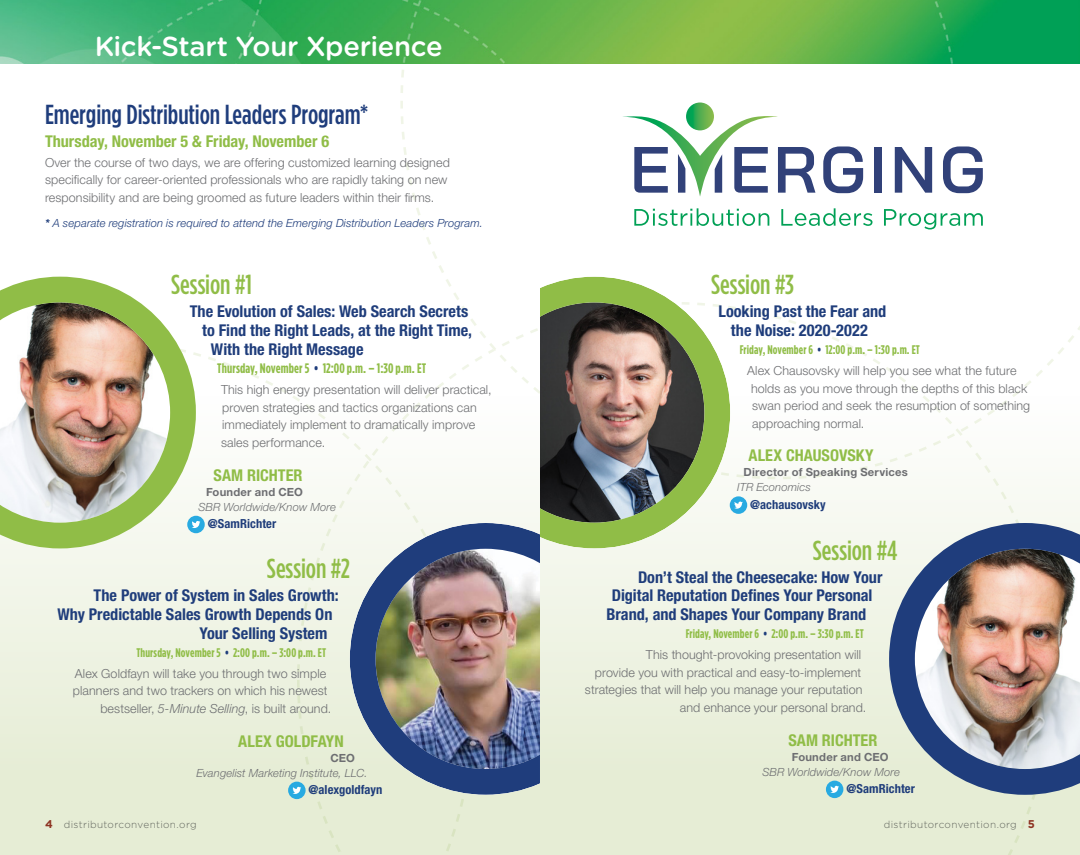
<style>
.page{position:relative;width:1080px;height:855px;background:#fff}
.page>*{position:absolute;margin:0;border:0;box-sizing:border-box;transform-origin:0 0}
.t1{font:500 27.5px "Gotham Condensed";color:#90bd47}
.t2{font:500 27.5px "Gotham Condensed";letter-spacing:-.005em;color:#1f3d7c}
.t3{font:500 27.5px "Gotham Rounded";letter-spacing:-.015em;color:#fff}
.t4{font:700 condensed 16.25px/18.8px "Helvetica Neue LT Std";color:#1f3d7b;text-align:center}
.t5{font:700 condensed 16.25px "Helvetica Neue LT Std";color:#90bd47}
.t6{font:700 13.75px "Gotham Condensed";letter-spacing:.005em;color:#90bd47}
.t7{font:300 12.5px/17.5px "Helvetica Neue LT Std";letter-spacing:.005em;color:#6d6e71}
.t8{font:700 12.5px "Gotham Condensed";letter-spacing:.01em;color:#90bd47}
.t9{font:700 condensed 12.5px "Helvetica Neue LT Std";letter-spacing:.005em;color:#1f3d7b}
.t10{font:italic 300 11.25px "Helvetica Neue LT Std";letter-spacing:.005em;color:#6d6e71}
.t11{font:italic 300 11.25px "Helvetica Neue LT Std";letter-spacing:.01em;color:#1f3d7b}
.t12{font:700 11.25px "Helvetica Neue LT Std";letter-spacing:.02em;color:#6d6e71}
.t13{font:300 10px "Gotham";letter-spacing:.03em;color:#6d6e71}
.s1{font-weight:700}
.s2{color:#1f3d7c}
.s3{font-style:italic}
.s4{font-weight:700;font-size:11.25px;color:#9d3729}
</style>
<div class="page">
<svg style="left:196px;top:353px;width:5px;height:4px"></svg>
<svg style="left:208px;top:357px;width:8px;height:4px"></svg>
<svg style="left:265px;top:380px;width:8px;height:6px"></svg>
<svg style="left:251px;top:373px;width:8px;height:6px"></svg>
<svg style="left:237px;top:367px;width:8px;height:5px"></svg>
<svg style="left:223px;top:362px;width:8px;height:5px"></svg>
<svg style="left:412px;top:193px;width:4px;height:8px"></svg>
<svg style="left:416px;top:208px;width:5px;height:8px"></svg>
<svg style="left:408px;top:178px;width:4px;height:8px"></svg>
<svg style="left:402px;top:132px;width:3px;height:8px"></svg>
<svg style="left:403px;top:147px;width:4px;height:8px"></svg>
<svg style="left:406px;top:162px;width:3px;height:8px"></svg>
<svg style="left:426px;top:237px;width:5px;height:8px"></svg>
<svg style="left:432px;top:251px;width:5px;height:8px"></svg>
<svg style="left:446px;top:279px;width:13px;height:21px"></svg>
<svg style="left:439px;top:265px;width:5px;height:8px"></svg>
<svg style="left:1012px;top:326px;width:68px;height:70px"></svg>
<svg style="left:401px;top:70px;width:3px;height:8px"></svg>
<svg style="left:401px;top:116px;width:3px;height:8px"></svg>
<svg style="left:400px;top:101px;width:3px;height:8px"></svg>
<svg style="left:400px;top:85px;width:3px;height:8px"></svg>
<svg style="left:421px;top:222px;width:4px;height:8px"></svg>
<svg style="left:462px;top:306px;width:78px;height:88px"></svg>
<div style="left:0;top:396px;width:540px;height:459px;background:linear-gradient(to bottom,#fdfefd,#e2eacf)"></div>
<div style="left:540px;top:396px;width:540px;height:459px;background:linear-gradient(to bottom,#fdfefd,#e2eacf)"></div>
<svg style="left:196px;top:516px;width:9px;height:17px"></svg>
<svg style="left:730px;top:496px;width:17px;height:18px"></svg>
<svg style="left:288px;top:782px;width:18px;height:17px"></svg>
<img style="left:0;top:277px;width:196px;height:271px">
<img style="left:889px;top:523px;width:191px;height:272px">
<svg style="left:540px;top:277px;width:190px;height:271px;background:#898d6e"></svg>
<img style="left:350px;top:523px;width:190px;height:272px">
<svg style="left:634px;top:208px;width:135px;height:18px"></svg>
<svg style="left:781px;top:208px;width:92px;height:18px"></svg>
<svg style="left:884px;top:209px;width:99px;height:21px"></svg>
<svg style="left:823px;top:146px;width:40px;height:47px"></svg>
<div style="left:874px;top:147px;width:8px;height:46px;background:#314179"></div>
<svg style="left:895px;top:147px;width:37px;height:46px"></svg>
<svg style="left:943px;top:146px;width:40px;height:47px"></svg>
<svg style="left:623px;top:116px;width:192px;height:80px"></svg>
<svg style="left:686px;top:102px;width:28px;height:28px"></svg>
<svg style="left:826px;top:781px;width:17px;height:17px"></svg>
<img style="left:0;top:0;width:1080px;height:64px">
<h1 class="t3" style="left:95px;top:26px;width:350px">Kick-Start Your Xperience</h1>
<h1 class="t2" style="left:45px;top:99px;width:325px">Emerging Distribution Leaders Program*</h1>
<h2 class="t5" style="left:45px;top:131px;width:286px">Thursday, November 5 &amp; Friday, November 6</h2>
<p class="t7" style="left:45px;top:154px;width:406px">Over the course of two days, we are offering customized learning designed specifically for career-oriented professionals who are rapidly taking on new responsibility and are being groomed as future leaders within their firms.</p>
<p class="t11" style="left:45px;top:216px;width:439px"><span class="s1">*</span> A separate registration is required to attend the Emerging Distribution Leaders Program.</p>
<h1 class="t1" style="left:171px;top:269px;width:83px">Session #1</h1>
<h2 class="t4" style="left:190px;top:302px;width:280px">The Evolution of Sales: Web Search Secrets</h2>
<h2 class="t4" style="left:202px;top:320px;width:271px">to Find the Right Leads, at the Right Time,</h2>
<h2 class="t4" style="left:211px;top:339px;width:154px">With the Right Message</h2>
<p class="t6" style="left:217px;top:360px;width:210px">Thursday, November 5 <span class="s2">•</span> 12:00 p.m. – 1:30 p.m. ET</p>
<p class="t7" style="left:221px;top:381px;width:272px">This high energy presentation will deliver practical, proven strategies and tactics organizations can immediately implement to dramatically improve sales performance.</p>
<h2 class="t5" style="left:214px;top:465px;width:91px">SAM RICHTER</h2>
<p class="t12" style="left:206px;top:485px;width:99px">Founder and CEO</p>
<p class="t10" style="left:198px;top:500px;width:139px">SBR Worldwide/Know More</p>
<p class="t9" style="left:208px;top:516px;width:70px">@SamRichter</p>
<h1 class="t1" style="left:267px;top:553px;width:85px">Session #2</h1>
<h2 class="t4" style="left:94px;top:586px;width:247px">The Power of System in Sales Growth:</h2>
<h2 class="t4" style="left:57px;top:604px;width:277px">Why Predictable Sales Growth Depends On</h2>
<h2 class="t4" style="left:200px;top:623px;width:129px">Your Selling System</h2>
<p class="t8" style="left:136px;top:645px;width:191px">Thursday, November 5 <span class="s2">•</span> 2:00 p.m. – 3:00 p.m. ET</p>
<p class="t7" style="left:75px;top:664px;width:253px">Alex Goldfayn will take you through two simple</p>
<p class="t7" style="left:73px;top:682px;width:256px">planners and two trackers on which his newest</p>
<p class="t7" style="left:100px;top:699px;width:232px">bestseller, <span class="s3">5-Minute Selling</span>, is built around.</p>
<h2 class="t5" style="left:238px;top:731px;width:107px">ALEX GOLDFAYN</h2>
<p class="t12" style="left:330px;top:751px;width:26px">CEO</p>
<p class="t10" style="left:196px;top:766px;width:173px">Evangelist Marketing Institute, LLC.</p>
<p class="t9" style="left:309px;top:782px;width:75px">@alexgoldfayn</p>
<h1 class="t1" style="left:711px;top:269px;width:84px">Session #3</h1>
<h2 class="t4" style="left:718px;top:302px;width:169px">Looking Past the Fear and the Noise: 2020-2022</h2>
<p class="t8" style="left:740px;top:342px;width:182px">Friday, November 6 <span class="s2">•</span> 12:00 p.m. – 1:30 p.m. ET</p>
<p class="t7" style="left:751px;top:362px;width:281px;text-indent:-4px">Alex Chausovsky will help you see what the future holds as you move through the depths of this black swan period and seek the resumption of something approaching normal.</p>
<h2 class="t5" style="left:748px;top:446px;width:127px">ALEX CHAUSOVSKY</h2>
<p class="t12" style="left:743px;top:465px;width:166px">Director of Speaking Services</p>
<p class="t10" style="left:737px;top:481px;width:75px">ITR Economics</p>
<p class="t9" style="left:750px;top:497px;width:77px">@achausovsky</p>
<h1 class="t1" style="left:813px;top:534px;width:86px">Session #4</h1>
<h2 class="t4" style="left:638px;top:567px;width:246px">Don’t Steal the Cheesecake: How Your</h2>
<h2 class="t4" style="left:612px;top:586px;width:262px">Digital Reputation Defines Your Personal</h2>
<h2 class="t4" style="left:607px;top:605px;width:261px">Brand, and Shapes Your Company Brand</h2>
<p class="t8" style="left:686px;top:626px;width:180px">Friday, November 6 <span class="s2">•</span> 2:00 p.m. – 3:30 p.m. ET</p>
<p class="t7" style="left:646px;top:646px;width:217px">This thought-provoking presentation will</p>
<p class="t7" style="left:595px;top:663px;width:268px">provide you with practical and easy-to-implement</p>
<p class="t7" style="left:585px;top:681px;width:279px">strategies that will help you manage your reputation</p>
<p class="t7" style="left:680px;top:698px;width:188px">and enhance your personal brand.</p>
<h2 class="t5" style="left:788px;top:730px;width:91px">SAM RICHTER</h2>
<p class="t12" style="left:792px;top:750px;width:99px">Founder and CEO</p>
<p class="t10" style="left:763px;top:765px;width:139px">SBR Worldwide/Know More</p>
<p class="t9" style="left:846px;top:781px;width:70px">@SamRichter</p>
<p class="t13" style="left:45px;top:818px;width:153px"><span class="s4">4</span> distributorconvention.org</p>
<p class="t13" style="left:884px;top:818px;width:153px">distributorconvention.org <span class="s4">5</span></p>
</div>
